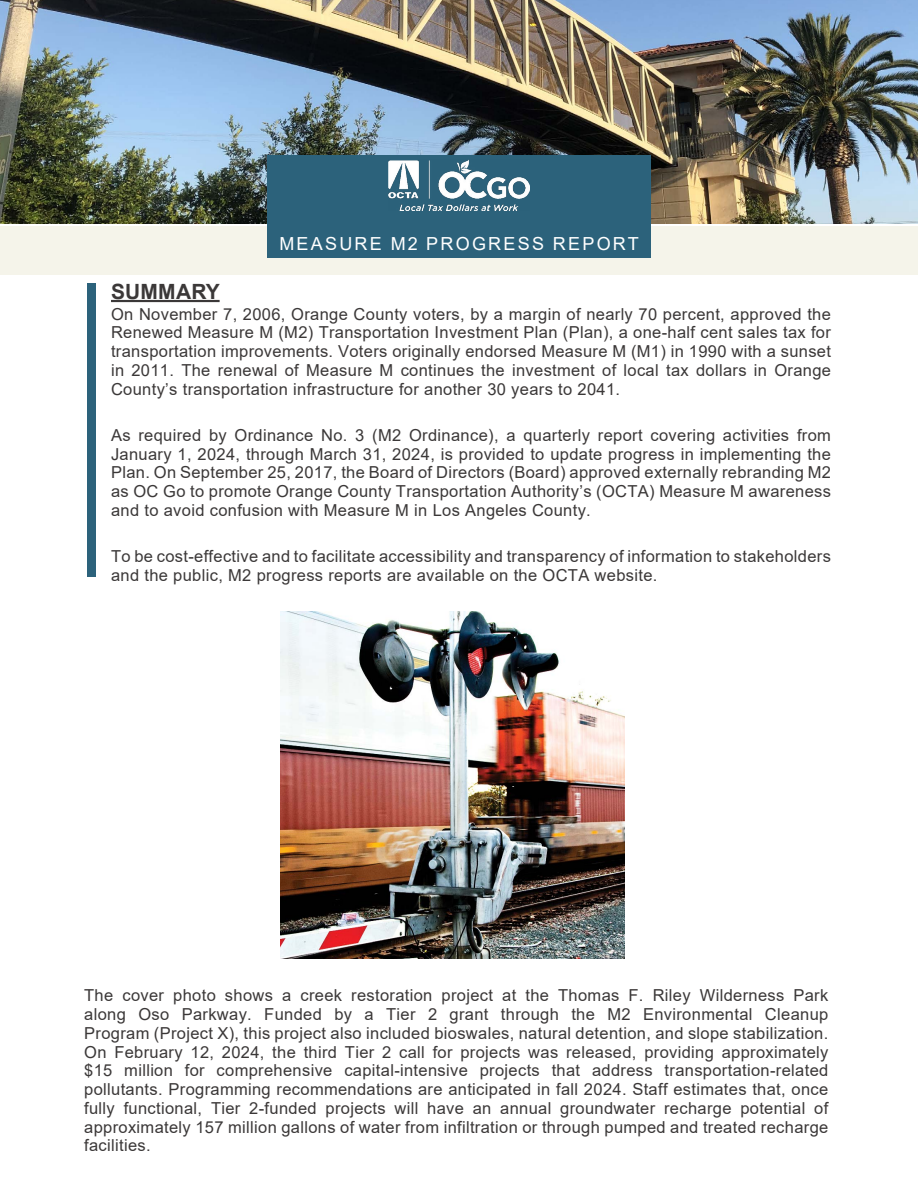
<style>
.page{position:relative;width:918px;height:1188px;background:#fff}
.page>*{position:absolute;margin:0;border:0;box-sizing:border-box;transform-origin:0 0}
.t1{font:700 21px "Arial";letter-spacing:.01em;color:#3b3838}
.t2{font:18px "Arial";letter-spacing:.125em;color:#fff}
.t3{font:16.5px/18.8px "Arial";letter-spacing:.02em;color:#3b3838;text-align:justify}
</style>
<div class="page">
<div style="left:0;top:226px;width:918px;height:48px;background:#f5f4ea"></div>
<div style="left:87px;top:284px;width:9px;height:293px;background:#2c627b"></div>
<hr style="left:111px;top:300px;width:109px;height:2px;background:#3b3838">
<img style="left:0;top:0;width:918px;height:224px">
<div style="left:267px;top:155px;width:384px;height:103px;background:#2c627b"></div>
<img style="left:388px;top:160px;width:142px;height:51px">
<img style="left:281px;top:612px;width:344px;height:346px">
<p class="t2" style="left:279px;top:232px;width:361px">MEASURE M2 PROGRESS REPORT</p>
<h3 class="t1" style="left:111px;top:277px;width:110px">SUMMARY</h3>
<p class="t3" style="left:111px;top:304px;width:722px">On November 7, 2006, Orange County voters, by a margin of nearly 70 percent, approved the Renewed Measure M (M2) Transportation Investment Plan (Plan), a one-half cent sales tax for transportation improvements. Voters originally endorsed Measure M (M1) in 1990 with a sunset in 2011. The renewal of Measure M continues the investment of local tax dollars in Orange County’s transportation infrastructure for another 30 years to 2041.</p>
<p class="t3" style="left:111px;top:426px;width:722px">As required by Ordinance No. 3 (M2 Ordinance), a quarterly report covering activities from January 1, 2024, through March 31, 2024, is provided to update progress in implementing the Plan. On September 25, 2017, the Board of Directors (Board) approved externally rebranding M2 as OC Go to promote Orange County Transportation Authority’s (OCTA) Measure M awareness and to avoid confusion with Measure M in Los Angeles County.</p>
<p class="t3" style="left:111px;top:547px;width:722px">To be cost-effective and to facilitate accessibility and transparency of information to stakeholders and the public, M2 progress reports are available on the OCTA website.</p>
<p class="t3" style="left:84px;top:986px;width:746px">The cover photo shows a creek restoration project at the Thomas F. Riley Wilderness Park along Oso Parkway. Funded by a Tier 2 grant through the M2 Environmental Cleanup Program (Project X), this project also included bioswales, natural detention, and slope stabilization.<br>On February 12, 2024, the third Tier 2 call for projects was released, providing approximately $15 million for comprehensive capital-intensive projects that address transportation-related pollutants. Programming recommendations are anticipated in fall 2024. Staff estimates that, once fully functional, Tier 2-funded projects will have an annual groundwater recharge potential of approximately 157 million gallons of water from infiltration or through pumped and treated recharge facilities.</p>
</div>
